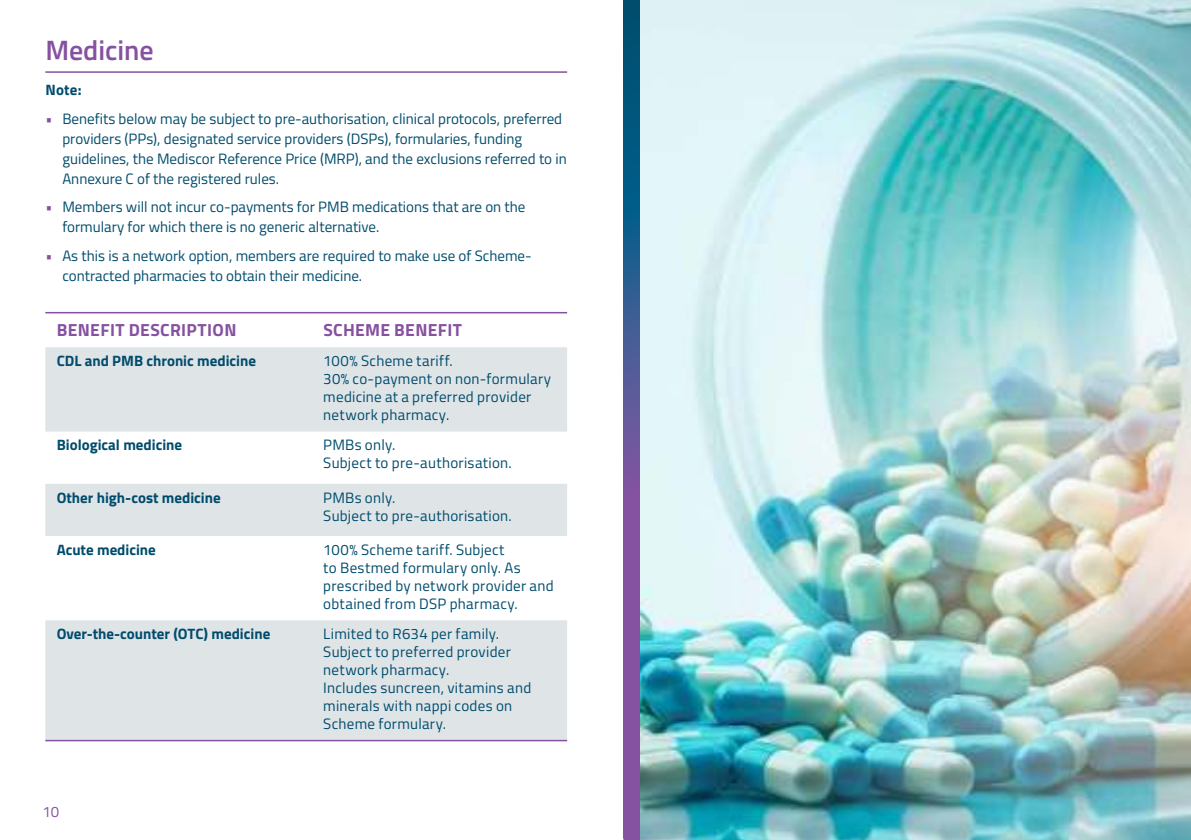
<style>
.page{position:relative;width:1191px;height:840px;background:#fff}
.page>*{position:absolute;margin:0;border:0;box-sizing:border-box;transform-origin:0 0}
.t1{font:600 28px "Titillium Web";color:#8551a0}
.t2{font:700 17.6px "Titillium Web";letter-spacing:.02em;color:#8551a0}
.t3{font:15px/20px "Titillium Web";color:#004c6c}
.t4{font:15px/18px "Titillium Web";letter-spacing:.02em;color:#004c6c}
.t5{font:700 15px "Titillium Web";color:#004c6c}
.t6{font:15px "Titillium Web";color:#8551a0}
.s1{color:#8551a0}
</style>
<div class="page">
<hr style="left:45px;top:71px;width:522px;height:2px;background:#8551a0">
<svg style="left:45px;top:347px;width:267px;height:392px;fill:#dfe4e7"></svg>
<svg style="left:312px;top:347px;width:255px;height:392px;fill:#dfe4e7"></svg>
<hr style="left:45px;top:312px;width:267px;height:1px;background:#8551a0">
<hr style="left:312px;top:312px;width:255px;height:1px;background:#8551a0">
<hr style="left:45px;top:739px;width:267px;height:2px;background:#8551a0">
<hr style="left:312px;top:739px;width:255px;height:2px;background:#8551a0">
<img style="left:640px;top:0;width:551px;height:839px">
<img style="left:624px;top:0;width:16px;height:839px">
<h1 class="t1" style="left:45px;top:40px;width:110px">Medicine</h1>
<p class="t5" style="left:45px;top:84px;width:38px">Note:</p>
<p class="t3" style="left:62px;top:110px;width:506px;text-indent:-17px"><span class="s1">•</span> Benefits below may be subject to pre-authorisation, clinical protocols, preferred providers (PPs), designated service providers (DSPs), formularies, funding guidelines, the Mediscor Reference Price (MRP), and the exclusions referred to in Annexure C of the registered rules.</p>
<p class="t3" style="left:62px;top:198px;width:464px;text-indent:-17px"><span class="s1">•</span> Members will not incur co-payments for PMB medications that are on the formulary for which there is no generic alternative.</p>
<p class="t3" style="left:62px;top:247px;width:471px;text-indent:-17px"><span class="s1">•</span> As this is a network option, members are required to make use of Scheme&shy;contracted pharmacies to obtain their medicine.</p>
<p class="t2" style="left:57px;top:322px;width:181px">BENEFIT DESCRIPTION</p>
<p class="t2" style="left:323px;top:322px;width:140px">SCHEME BENEFIT</p>
<p class="t5" style="left:57px;top:355px;width:201px">CDL and PMB chronic medicine</p>
<p class="t4" style="left:323px;top:353px;width:229px">100% Scheme tariff.<br>30% co-payment on non-formulary medicine at a preferred provider network pharmacy.</p>
<p class="t5" style="left:57px;top:439px;width:127px">Biological medicine</p>
<p class="t4" style="left:323px;top:437px;width:190px">PMBs only.<br>Subject to pre-authorisation.</p>
<p class="t5" style="left:57px;top:491px;width:165px">Other high-cost medicine</p>
<p class="t4" style="left:323px;top:489px;width:190px">PMBs only.<br>Subject to pre-authorisation.</p>
<p class="t5" style="left:57px;top:543px;width:101px">Acute medicine</p>
<p class="t4" style="left:323px;top:541px;width:232px">100% Scheme tariff. Subject<br>to Bestmed formulary only. As prescribed by network provider and obtained from DSP pharmacy.</p>
<p class="t5" style="left:57px;top:627px;width:215px">Over-the-counter (OTC) medicine</p>
<p class="t4" style="left:323px;top:626px;width:209px">Limited to R634 per family.<br>Subject to preferred provider network pharmacy.<br>Includes suncreen, vitamins and minerals with nappi codes on<br>Scheme formulary.</p>
<p class="t6" style="left:43px;top:805px;width:18px">10</p>
</div>
